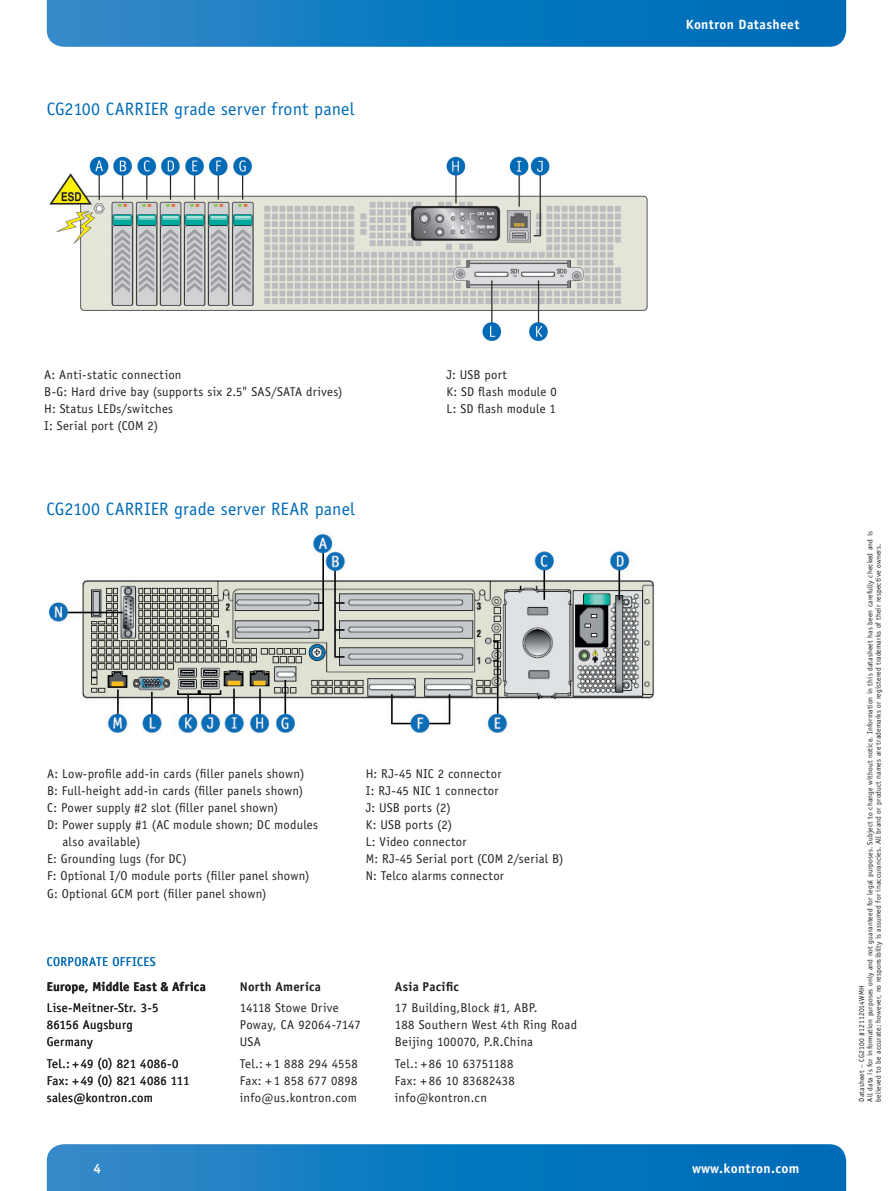
<style>
.page{position:relative;width:893px;height:1191px;background:#fff}
.page>*{position:absolute;margin:0;border:0;box-sizing:border-box;transform-origin:0 0}
.t1{font:18px "Officina Sans";letter-spacing:.01em;color:#006bb6}
.t2{font:700 13.5px "Officina Sans";letter-spacing:.025em;color:#fff}
.t3{font:12.75px/17px "Officina Sans";letter-spacing:.02em;color:#231f20}
.t4{font:700 12.75px "Officina Sans";letter-spacing:.015em;color:#231f20}
.t5{font:12.75px "Officina Sans";letter-spacing:.03em;color:#006bb6}
.t6{font:7.5px/8.2px "Officina Sans";letter-spacing:.02em;color:#231f20}
</style>
<div class="page">
<svg style="left:47px;top:0;width:799px;height:47px;background:#117ac0"></svg>
<svg style="left:47px;top:1144px;width:799px;height:47px;background:#117ac0"></svg>
<img style="left:48px;top:534px;width:606px;height:199px">
<img style="left:49px;top:156px;width:599px;height:186px">
<h1 class="t1" style="left:47px;top:102px;width:309px">CG2100 CARRIER grade server front panel</h1>
<p class="t3" style="left:44px;top:367px;width:300px">A: Anti-static connection<br>B-G: Hard drive bay (supports six 2.5" SAS/SATA drives)<br>H: Status LEDs/switches<br>I: Serial port (COM 2)</p>
<p class="t3" style="left:447px;top:367px;width:112px">J: USB port<br>K: SD flash module 0<br>L: SD flash module 1</p>
<h1 class="t1" style="left:47px;top:501px;width:310px">CG2100 CARRIER grade server REAR panel</h1>
<p class="t3" style="left:47px;top:766px;width:259px">A: Low-profile add-in cards (filler panels shown)</p>
<p class="t3" style="left:47px;top:783px;width:258px">B: Full-height add-in cards (filler panels shown)</p>
<p class="t3" style="left:47px;top:800px;width:233px">C: Power supply #2 slot (filler panel shown)</p>
<p class="t3" style="left:47px;top:817px;width:272px">D: Power supply #1 (AC module shown; DC modules</p>
<p class="t3" style="left:63px;top:834px;width:79px">also available)</p>
<p class="t3" style="left:47px;top:851px;width:141px">E: Grounding lugs (for DC)</p>
<p class="t3" style="left:47px;top:868px;width:264px">F: Optional I/O module ports (filler panel shown)</p>
<p class="t3" style="left:47px;top:885px;width:221px">G: Optional GCM port (filler panel shown)</p>
<p class="t3" style="left:366px;top:766px;width:199px">H: RJ-45 NIC 2 connector<br>I: RJ-45 NIC 1 connector<br>J: USB ports (2)<br>K: USB ports (2)<br>L: Video connector<br>M: RJ-45 Serial port (COM 2/serial B)<br>N: Telco alarms connector</p>
<p class="t5" style="left:47px;top:956px;width:111px">CORPORATE OFFICES</p>
<p class="t4" style="left:47px;top:981px;width:161px">Europe, Middle East &amp; Africa</p>
<p class="t3" style="left:47px;top:1000px;width:113px">Lise-Meitner-Str. 3-5<br>86156 Augsburg<br>Germany</p>
<p class="t3" style="left:47px;top:1056px;width:144px">Tel.: + 49 (0) 821 4086-0<br>Fax: + 49 (0) 821 4086 111 sales@kontron.com</p>
<p class="t2" style="left:94px;top:1163px;width:9px">4</p>
<p class="t4" style="left:240px;top:981px;width:83px">North America</p>
<p class="t3" style="left:240px;top:1000px;width:122px">14118 Stowe Drive<br>Poway, CA 92064-7147<br>USA</p>
<p class="t3" style="left:240px;top:1056px;width:120px;text-align:justify">Tel.: + 1 888 294 4558<br>Fax: + 1 858 677 0898 info@us.kontron.com</p>
<p class="t4" style="left:395px;top:981px;width:66px">Asia Pacific</p>
<p class="t3" style="left:395px;top:1000px;width:184px">17 Building,Block #1, ABP.<br>188 Southern West 4th Ring Road<br>Beijing 100070, P.R.China</p>
<p class="t3" style="left:395px;top:1056px;width:122px;text-align:justify">Tel.: + 86 10 63751188<br>Fax: + 86 10 83682438 info@kontron.cn</p>
<p class="t2" style="left:686px;top:19px;width:115px">Kontron Datasheet</p>
<p class="t2" style="left:692px;top:1163px;width:109px">www.kontron.com</p>
<p class="t6" style="left:858px;top:1101px;width:572px;rotate:-90deg">Datasheet – CG2100 #12112014WMH<br>All data is for information purposes only and not guaranteed for legal purposes. Subject to change without notice. Information in this datasheet has been carefully checked and is believed to be accurate; however, no responsibilty is assumed for inaccurancies. All brand or product names are trademarks or registered trademarks of their respective owners.</p>
</div>
